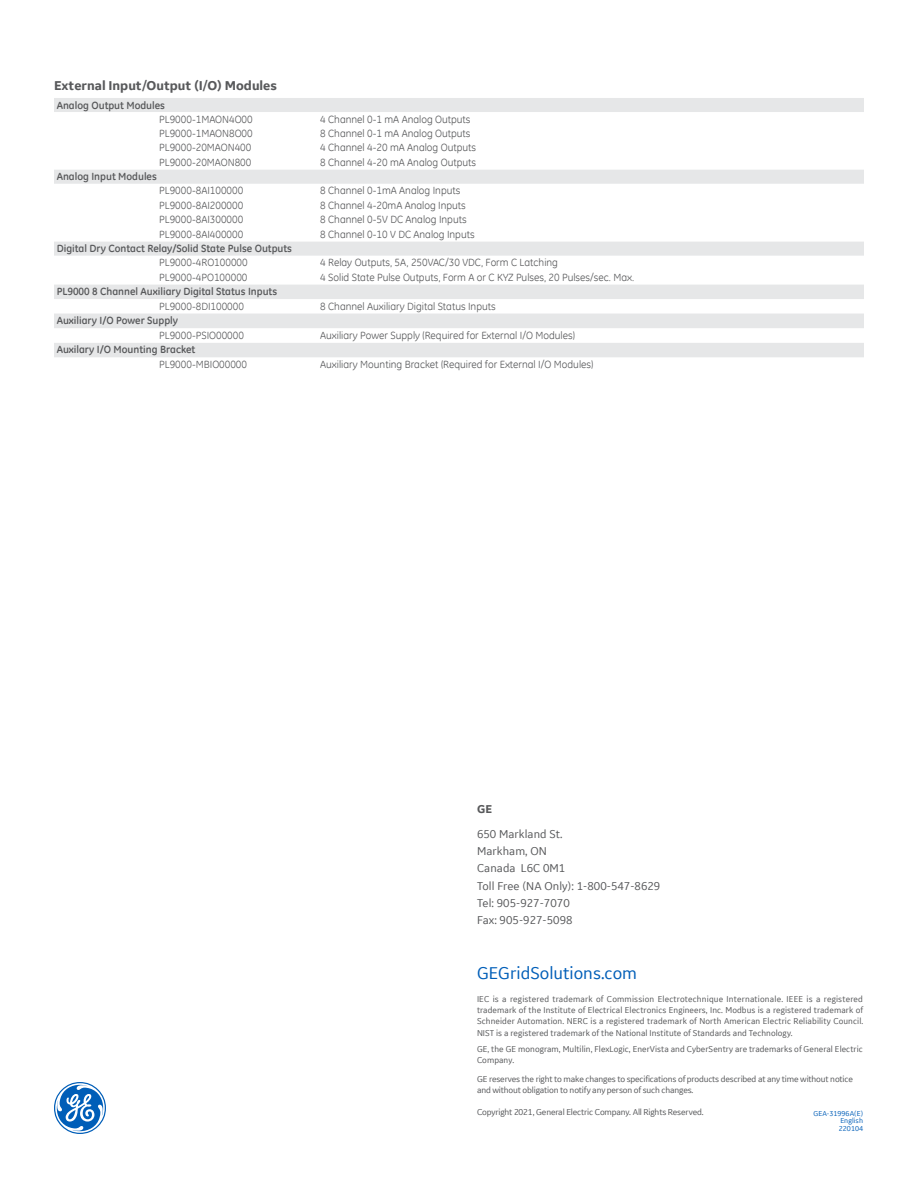
<style>
.page{position:relative;width:918px;height:1188px;background:#fff}
.page>*{position:absolute;margin:0;border:0;box-sizing:border-box;transform-origin:0 0}
.t1{font:18px "GE Inspira Sans";color:#005eb8}
.t2{font:700 13.5px "GE Inspira Sans";color:#58595b}
.t3{font:12px/17.2px "GE Inspira Sans";letter-spacing:.005em;color:#58595b}
.t4{font:700 12px "GE Inspira Sans";color:#58595b}
.t5{font:10.5px "GE Inspira";color:#58595b}
.t6{font:700 10.5px "GE Inspira";color:#58595b}
.t7{font:9px/11.2px "GE Inspira Sans";letter-spacing:-.02em;color:#58595b;text-align:justify}
.t8{font:9px/11.2px "GE Inspira Sans";letter-spacing:.005em;color:#58595b}
.t9{font:7.5px/7.5px "GE Inspira Sans";letter-spacing:.005em;color:#005eb8;text-align:justify}
</style>
<div class="page">
<svg style="left:54px;top:1082px;width:52px;height:52px"></svg>
<svg style="left:54px;top:98px;width:810px;height:158px"></svg>
<svg style="left:54px;top:285px;width:810px;height:72px;fill:#e6e7e8"></svg>
<p class="t2" style="left:54px;top:77px;width:225px">External Input/Output (I/O) Modules</p>
<p class="t6" style="left:57px;top:98px;width:110px">Analog Output Modules</p>
<p class="t5" style="left:159px;top:112px;width:95px">PL9000-1MAON4O00</p>
<p class="t5" style="left:320px;top:112px;width:152px">4 Channel 0-1 mA Analog Outputs</p>
<p class="t5" style="left:159px;top:127px;width:95px">PL9000-1MAON8O00</p>
<p class="t5" style="left:320px;top:127px;width:152px">8 Channel 0-1 mA Analog Outputs</p>
<p class="t5" style="left:159px;top:141px;width:94px">PL9000-20MAON400</p>
<p class="t5" style="left:320px;top:141px;width:157px">4 Channel 4-20 mA Analog Outputs</p>
<p class="t5" style="left:159px;top:155px;width:94px">PL9000-20MAON800</p>
<p class="t5" style="left:320px;top:155px;width:157px">8 Channel 4-20 mA Analog Outputs</p>
<p class="t6" style="left:57px;top:170px;width:102px">Analog Input Modules</p>
<p class="t5" style="left:159px;top:184px;width:85px">PL9000-8AI100000</p>
<p class="t5" style="left:320px;top:184px;width:142px">8 Channel 0-1mA Analog Inputs</p>
<p class="t5" style="left:159px;top:198px;width:85px">PL9000-8AI200000</p>
<p class="t5" style="left:320px;top:198px;width:147px">8 Channel 4-20mA Analog Inputs</p>
<p class="t5" style="left:159px;top:213px;width:85px">PL9000-8AI300000</p>
<p class="t5" style="left:320px;top:213px;width:148px">8 Channel 0-5V DC Analog Inputs</p>
<p class="t5" style="left:159px;top:227px;width:85px">PL9000-8AI400000</p>
<p class="t5" style="left:320px;top:227px;width:156px">8 Channel 0-10 V DC Analog Inputs</p>
<p class="t6" style="left:57px;top:242px;width:237px">Digital Dry Contact Relay/Solid State Pulse Outputs</p>
<p class="t5" style="left:159px;top:256px;width:90px">PL9000-4RO100000</p>
<p class="t5" style="left:320px;top:256px;width:239px">4 Relay Outputs, 5A, 250VAC/30 VDC, Form C Latching</p>
<p class="t5" style="left:159px;top:270px;width:90px">PL9000-4PO100000</p>
<p class="t5" style="left:320px;top:270px;width:315px">4 Solid State Pulse Outputs, Form A or C KYZ Pulses, 20 Pulses/sec. Max.</p>
<p class="t6" style="left:57px;top:285px;width:222px">PL9000 8 Channel Auxiliary Digital Status Inputs</p>
<p class="t5" style="left:159px;top:299px;width:86px">PL9000-8DI100000</p>
<p class="t5" style="left:320px;top:299px;width:177px">8 Channel Auxiliary Digital Status Inputs</p>
<p class="t6" style="left:57px;top:314px;width:123px">Auxiliary I/O Power Supply</p>
<p class="t5" style="left:159px;top:328px;width:86px">PL9000-PSIO00000</p>
<p class="t5" style="left:320px;top:328px;width:256px">Auxiliary Power Supply (Required for External I/O Modules)</p>
<p class="t6" style="left:57px;top:343px;width:140px">Auxilary I/O Mounting Bracket</p>
<p class="t5" style="left:159px;top:357px;width:89px">PL9000-MBIO00000</p>
<p class="t5" style="left:320px;top:357px;width:275px">Auxiliary Mounting Bracket (Required for External I/O Modules)</p>
<p class="t4" style="left:477px;top:801px;width:17px">GE</p>
<p class="t3" style="left:477px;top:825px;width:185px">650 Markland St.<br>Markham, ON<br>Canada L6C 0M1<br>Toll Free (NA Only): 1-800-547-8629<br>Tel: 905-927-7070<br>Fax: 905-927-5098</p>
<h1 class="t1" style="left:477px;top:962px;width:162px">GEGridSolutions.com</h1>
<p class="t7" style="left:477px;top:993px;width:388px">IEC is a registered trademark of Commission Electrotechnique Internationale. IEEE is a registered trademark of the Institute of Electrical Electronics Engineers, Inc. Modbus is a registered trademark of Schneider Automation. NERC is a registered trademark of North American Electric Reliability Council.<br>NIST is a registered trademark of the National Institute of Standards and Technology.</p>
<p class="t8" style="left:477px;top:1043px;width:387px">GE, the GE monogram, Multilin, FlexLogic, EnerVista and CyberSentry are trademarks of General Electric<br>Company.</p>
<p class="t7" style="left:477px;top:1073px;width:378px">GE reserves the right to make changes to specifications of products described at any time without notice and without obligation to notify any person of such changes.</p>
<p class="t7" style="left:477px;top:1106px;width:228px">Copyright 2021, General Electric Company. All Rights Reserved.</p>
<p class="t9" style="left:839px;top:1109px;width:26px;text-indent:-26px">GEA-31996A(E)<br>English 220104</p>
</div>
